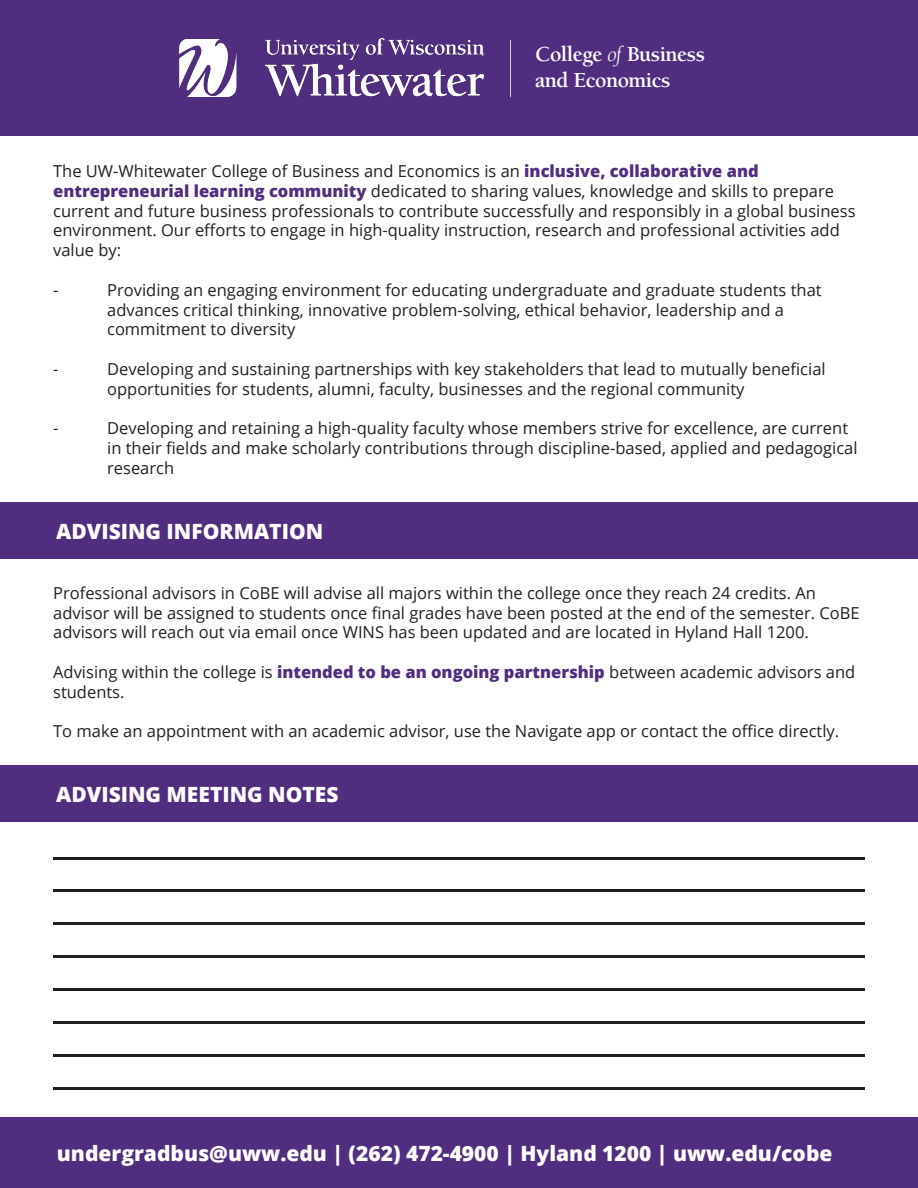
<style>
.page{position:relative;width:918px;height:1188px;background:#fff}
.page>*{position:absolute;margin:0;border:0;box-sizing:border-box;transform-origin:0 0}
.t1{font:700 21.9px/26.4px "Berkeley Std";letter-spacing:-.025em;color:#fff}
.t2{font:800 21px "Open Sans";color:#fff}
.t3{font:16.5px/19.8px "Open Sans";color:#231f20}
.s1{font-family:"Berkeley";font-weight:400;font-style:italic}
.s2{font-weight:800;color:#512d80}
</style>
<div class="page">
<hr style="left:53px;top:1087px;width:811px;height:2px;background:#231f20">
<hr style="left:53px;top:1054px;width:811px;height:2px;background:#231f20">
<hr style="left:53px;top:1021px;width:811px;height:3px;background:#231f20">
<hr style="left:53px;top:989px;width:811px;height:2px;background:#231f20">
<hr style="left:53px;top:956px;width:811px;height:2px;background:#231f20">
<hr style="left:53px;top:923px;width:811px;height:2px;background:#231f20">
<hr style="left:53px;top:890px;width:811px;height:2px;background:#231f20">
<hr style="left:53px;top:857px;width:811px;height:2px;background:#231f20">
<div style="left:0;top:0;width:918px;height:136px;background:#512d80"></div>
<img style="left:180px;top:39px;width:305px;height:57px">
<svg style="left:510px;top:40px;width:1px;height:56px"></svg>
<svg style="left:483px;top:75px;width:1px;height:21px"></svg>
<div style="left:0;top:502px;width:918px;height:57px;background:#512d80"></div>
<div style="left:0;top:766px;width:918px;height:56px;background:#512d80"></div>
<div style="left:0;top:1118px;width:918px;height:70px;background:#512d80"></div>
<p class="t1" style="left:535px;top:41px;width:171px">College <span class="s1">of</span> Business and Economics</p>
<p class="t3" style="left:53px;top:161px;width:804px">The UW-Whitewater College of Business and Economics is an <span class="s2">inclusive, collaborative and entrepreneurial learning community</span> dedicated to sharing values, knowledge and skills to prepare current and future business professionals to contribute successfully and responsibly in a global business environment. Our efforts to engage in high-quality instruction, research and professional activities add value by:</p>
<p class="t3" style="left:53px;top:279px;width:7px">-</p>
<p class="t3" style="left:107px;top:279px;width:716px">Providing an engaging environment for educating undergraduate and graduate students that advances critical thinking, innovative problem-solving, ethical behavior, leadership and a commitment to diversity</p>
<p class="t3" style="left:53px;top:359px;width:7px">-</p>
<p class="t3" style="left:107px;top:359px;width:720px">Developing and sustaining partnerships with key stakeholders that lead to mutually beneficial opportunities for students, alumni, faculty, businesses and the regional community</p>
<p class="t3" style="left:53px;top:418px;width:7px">-</p>
<p class="t3" style="left:107px;top:418px;width:752px">Developing and retaining a high-quality faculty whose members strive for excellence, are current in their fields and make scholarly contributions through discipline-based, applied and pedagogical research</p>
<p class="t2" style="left:56px;top:515px;width:269px">ADVISING INFORMATION</p>
<p class="t3" style="left:53px;top:583px;width:808px">Professional advisors in CoBE will advise all majors within the college once they reach 24 credits. An advisor will be assigned to students once final grades have been posted at the end of the semester. CoBE advisors will reach out via email once WINS has been updated and are located in Hyland Hall 1200.</p>
<p class="t3" style="left:53px;top:662px;width:804px">Advising within the college is <span class="s2">intended to be an ongoing partnership</span> between academic advisors and students.</p>
<p class="t3" style="left:53px;top:721px;width:788px">To make an appointment with an academic advisor, use the Navigate app or contact the office directly.</p>
<p class="t2" style="left:56px;top:778px;width:284px">ADVISING MEETING NOTES</p>
<p class="t2" style="left:57px;top:1137px;width:777px">undergradbus@uww.edu | (262) 472-4900 | Hyland 1200 | uww.edu/cobe</p>
</div>
